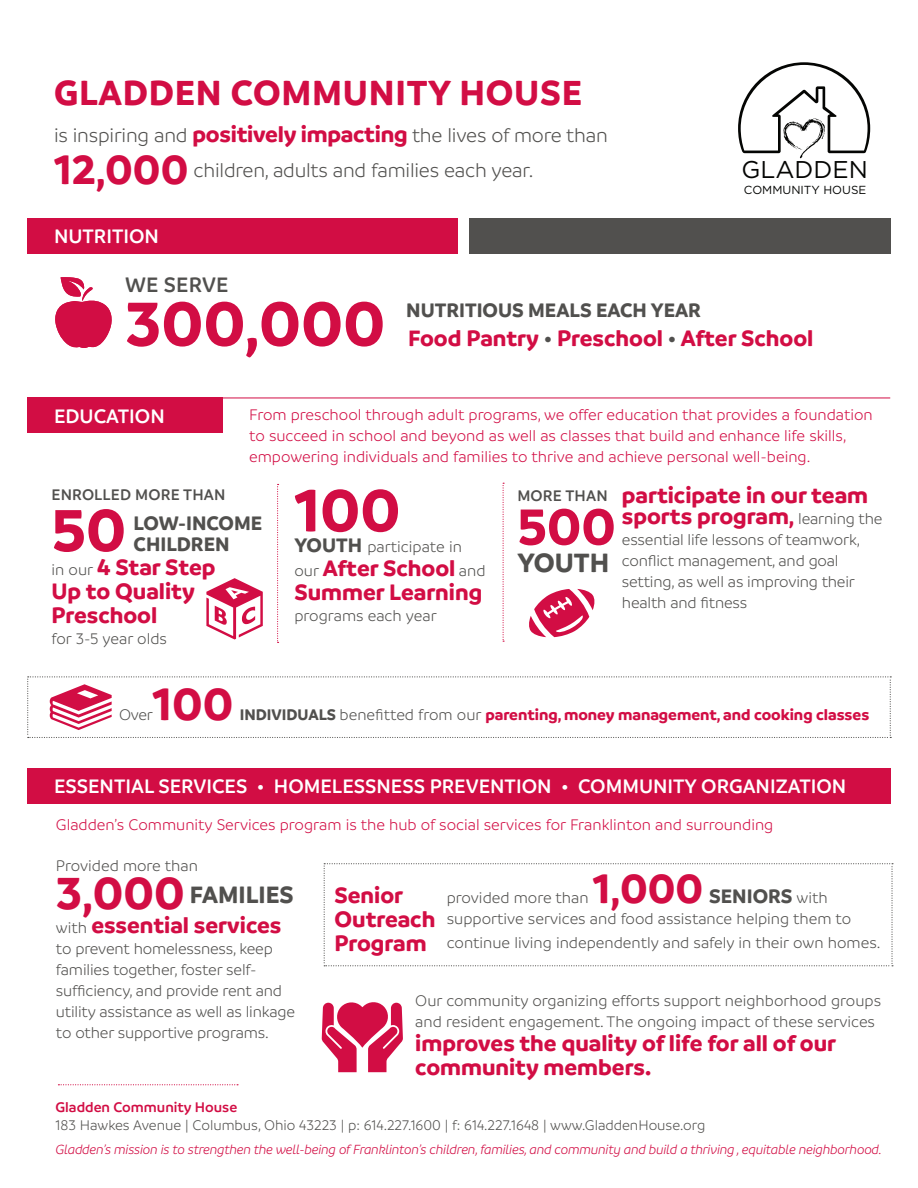
<style>
.page{position:relative;width:918px;height:1188px;background:#fff}
.page>*{position:absolute;margin:0;border:0;box-sizing:border-box;transform-origin:0 0}
.t1{font:700 66px "Branding";color:#d20d44}
.t2{font:700 63px "Branding";color:#d20d44}
.t3{font:700 54px "Branding";color:#d20d44}
.t4{font:700 48px "Branding";color:#d20d44}
.t5{font:700 37.5px "Branding";letter-spacing:.02em;color:#d20d44}
.t6{font:700 28.5px "Branding";color:#51504e}
.t7{font:700 25.5px "Branding";color:#51504e}
.t8{font:24.15px "Gotham";color:#040503}
.t9{font:700 24px/24px "Branding";color:#d20d44}
.t10{font:600 22.5px "Branding";letter-spacing:.01em;color:#51504e}
.t11{font:300 21px/34.5px "Branding";letter-spacing:-.01em;color:#51504e}
.t12{font:600 21px "Branding";color:#fff}
.t13{font:700 21px/21px "Branding";color:#51504e}
.t14{font:300 16.5px/21px "Branding";letter-spacing:-.01em;color:#51504e}
.t15{font:300 16.5px/21px "Branding";color:#d20d44}
.t16{font:700 16.5px "Branding";color:#d20d44}
.t17{font:600 16.5px "Branding";letter-spacing:.01em;color:#51504e}
.t18{font:300 15px "Branding";color:#51504e}
.t19{font:600 15px "Branding";color:#d20d44}
.t20{font:italic 300 14.25px "Branding";letter-spacing:-.02em;color:#d20d44}
.t21{font:11.7px "Gotham";color:#040503}
.s1{font-weight:700;font-size:24px;color:#d20d44}
.s2{font-weight:700;font-size:43.5px;color:#d20d44}
.s3{color:#51504e}
.s4{font-weight:300;font-size:16.5px;color:#51504e}
.s5{font-weight:700;font-size:21px}
.s6{font-weight:300;color:#51504e}
.s7{font-size:48px;color:#d20d44}
.s8{font-size:43.5px;color:#d20d44}
.s9{font-weight:300;font-size:16.5px}
</style>
<div class="page">
<div style="left:27px;top:397px;width:196px;height:35px;background:#d20d44"></div>
<svg style="left:738px;top:62px;width:132px;height:96px"></svg>
<div style="left:27px;top:219px;width:431px;height:35px;background:#d20d44"></div>
<div style="left:27px;top:768px;width:864px;height:36px;background:#d20d44"></div>
<svg style="left:277px;top:484px;width:2px;height:159px"></svg>
<div style="left:469px;top:219px;width:422px;height:35px;background:#51504e"></div>
<svg style="left:55px;top:277px;width:57px;height:71px"></svg>
<svg style="left:503px;top:483px;width:1px;height:159px"></svg>
<svg style="left:206px;top:578px;width:57px;height:62px"></svg>
<svg style="left:529px;top:589px;width:66px;height:48px"></svg>
<svg style="left:27px;top:676px;width:864px;height:62px"></svg>
<svg style="left:322px;top:1002px;width:81px;height:70px"></svg>
<svg style="left:324px;top:863px;width:569px;height:103px"></svg>
<svg style="left:58px;top:1084px;width:180px;height:1px"></svg>
<hr style="left:28px;top:398px;width:862px;height:1px;background:#d20d44">
<p class="t5" style="left:54px;top:71px;width:530px">GLADDEN COMMUNITY HOUSE</p>
<p class="t11" style="left:54px;top:118px;width:555px">is inspiring and <span class="s1">positively impacting</span> the lives of more than<br><span class="s2">12,000</span> children, adults and families each year.</p>
<p class="t12" style="left:54px;top:225px;width:107px">NUTRITION</p>
<p class="t8" style="left:742px;top:154px;width:128px">GLADDEN</p>
<p class="t21" style="left:744px;top:183px;width:124px">COMMUNITY HOUSE</p>
<p class="t10" style="left:125px;top:272px;width:105px">WE SERVE</p>
<p class="t1" style="left:125px;top:286px;width:262px">300,000</p>
<p class="t13" style="left:406px;top:299px;width:296px">NUTRITIOUS MEALS EACH YEAR</p>
<p class="t9" style="left:408px;top:326px;width:407px">Food Pantry <span class="s3">•</span> Preschool <span class="s3">•</span> After School</p>
<p class="t12" style="left:54px;top:405px;width:112px">EDUCATION</p>
<p class="t15" style="left:249px;top:404px;width:625px">From preschool through adult programs, we offer education that provides a foundation to succeed in school and beyond as well as classes that build and enhance life skills, empowering individuals and families to thrive and achieve personal well-being.</p>
<p class="t17" style="left:52px;top:486px;width:176px">ENROLLED MORE THAN</p>
<p class="t2" style="left:52px;top:494px;width:76px">50</p>
<p class="t9" style="left:52px;top:555px;width:166px"><span class="s4">in our</span> 4 Star Step<br>Up to Quality<br>Preschool</p>
<p class="t14" style="left:52px;top:628px;width:117px">for 3-5 year olds</p>
<p class="t13" style="left:134px;top:512px;width:130px">LOW-INCOME<br>CHILDREN</p>
<p class="t2" style="left:294px;top:474px;width:108px">100</p>
<p class="t14" style="left:294px;top:536px;width:169px"><span class="s5">YOUTH</span> participate in</p>
<p class="t9" style="left:294px;top:556px;width:193px"><span class="s4">our</span> After School <span class="s4">and<br></span>Summer Learning</p>
<p class="t14" style="left:294px;top:605px;width:144px">programs each year</p>
<p class="t17" style="left:517px;top:487px;width:92px">MORE THAN</p>
<p class="t3" style="left:517px;top:496px;width:100px">500</p>
<p class="t6" style="left:517px;top:546px;width:93px">YOUTH</p>
<p class="t9" style="left:622px;top:484px;width:262px;line-height:21px">participate in our team sports program, <span class="s4">learning the</span></p>
<p class="t14" style="left:622px;top:529px;width:240px">essential life lessons of teamwork, conflict management, and goal setting, as well as improving their health and fitness</p>
<p class="t4" style="left:153px;top:677px;width:82px">100</p>
<p class="t14" style="left:119px;top:705px;width:35px">Over</p>
<p class="t16" style="left:240px;top:706px;width:631px"><span class="s3">INDIVIDUALS</span> <span class="s6">benefitted from our</span> parenting, money management, and cooking classes</p>
<p class="t12" style="left:54px;top:775px;width:794px">ESSENTIAL SERVICES • HOMELESSNESS PREVENTION • COMMUNITY ORGANIZATION</p>
<p class="t15" style="left:56px;top:814px;width:719px">Gladden’s Community Services program is the hub of social services for Franklinton and surrounding</p>
<p class="t14" style="left:56px;top:856px;width:143px">Provided more than</p>
<p class="t7" style="left:56px;top:880px;width:239px"><span class="s7">3,000</span> FAMILIES</p>
<p class="t9" style="left:56px;top:913px;width:227px"><span class="s4">with</span> essential services</p>
<p class="t14" style="left:56px;top:938px;width:241px">to prevent homelessness, keep families together, foster self&shy;sufficiency, and provide rent and utility assistance as well as linkage to other supportive programs.</p>
<p class="t13" style="left:593px;top:885px;width:236px"><span class="s8">1,000</span> SENIORS <span class="s9">with</span></p>
<p class="t14" style="left:447px;top:906px;width:435px;line-height:24px">supportive services and food assistance helping them to continue living independently and safely in their own homes.</p>
<p class="t9" style="left:334px;top:883px;width:102px">Senior<br>Outreach<br>Program</p>
<p class="t14" style="left:447px;top:887px;width:143px">provided more than</p>
<p class="t14" style="left:415px;top:991px;width:467px">Our community organizing efforts support neighborhood groups and resident engagement. The ongoing impact of these services</p>
<p class="t9" style="left:415px;top:1031px;width:422px">improves the quality of life for all of our community members.</p>
<p class="t19" style="left:56px;top:1099px;width:183px">Gladden Community House</p>
<p class="t18" style="left:56px;top:1118px;width:651px">183 Hawkes Avenue | Columbus, Ohio 43223 | p: 614.227.1600 | f: 614.227.1648 | www.GladdenHouse.org</p>
<p class="t20" style="left:56px;top:1142px;width:828px">Gladden’s mission is to strengthen the well-being of Franklinton’s children, families, and community and build a thriving , equitable neighborhood.</p>
</div>
